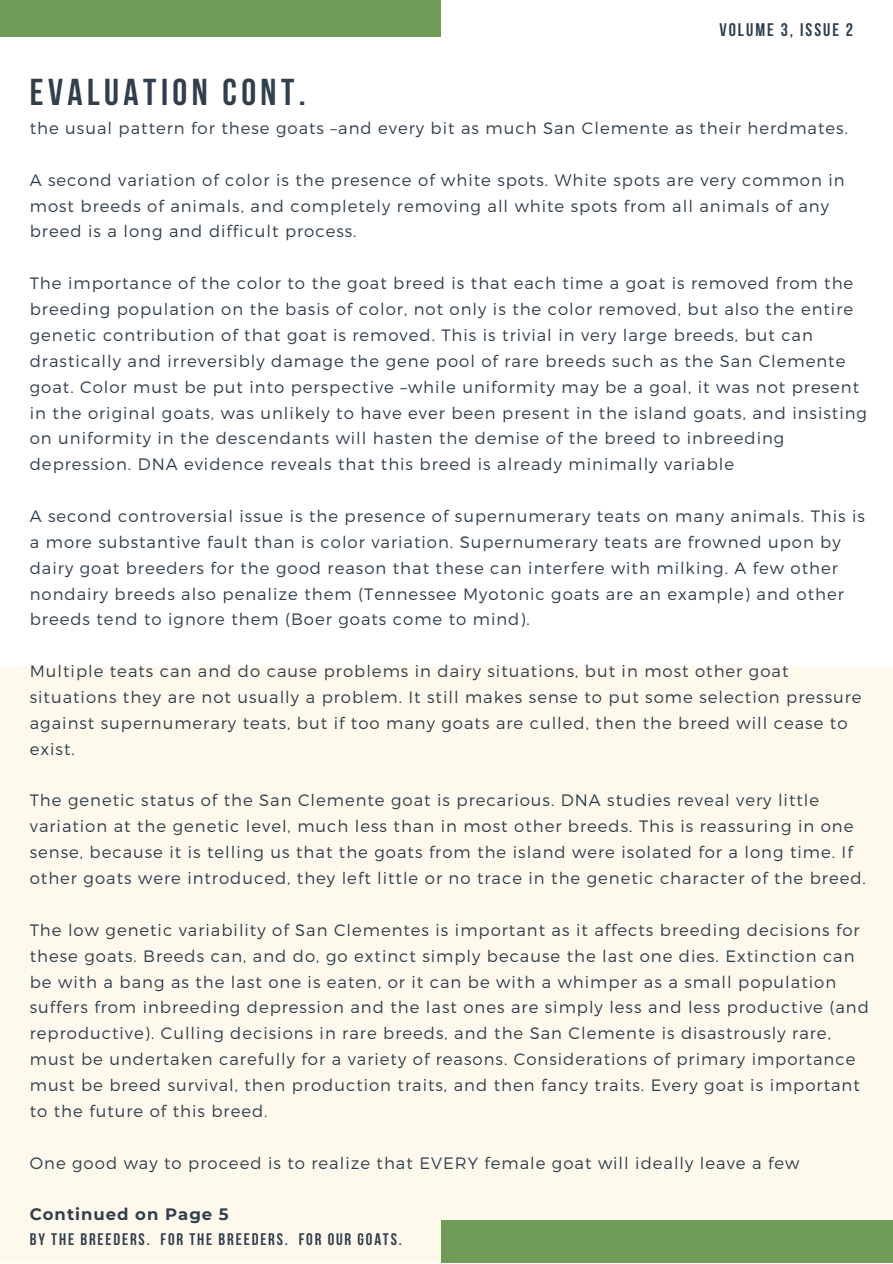
<style>
.page{position:relative;width:893px;height:1264px;background:#fff}
.page>*{position:absolute;margin:0;border:0;box-sizing:border-box;transform-origin:0 0}
.t1{font:700 37.35px "Bebas Neue";letter-spacing:.12em;color:#313f4c}
.t2{font:700 18.15px "Bebas Neue";letter-spacing:.11em;color:#313f4c}
.t3{font:700 16.65px "Bebas Neue";letter-spacing:.11em;color:#313f4c}
.t4{font:300 16.5px/25.8px "Montserrat";letter-spacing:.06em;color:#313f4c}
.t5{font:700 16.5px "Montserrat";letter-spacing:.06em;color:#313f4c}
</style>
<div class="page">
<div style="left:0;top:665px;width:892px;height:597px;background:#fff9ed"></div>
<div style="left:440px;top:1220px;width:452px;height:42px;background:#709c57"></div>
<div style="left:0;top:0;width:440px;height:37px;background:#709c57"></div>
<h1 class="t1" style="left:30px;top:77px;width:277px">EVALUATION CONT.</h1>
<p class="t2" style="left:719px;top:22px;width:135px">VOLUME 3, ISSUE 2</p>
<p class="t4" style="left:30px;top:114px;width:819px">the usual pattern for these goats –and every bit as much San Clemente as their herdmates.</p>
<p class="t4" style="left:30px;top:166px;width:816px">A second variation of color is the presence of white spots. White spots are very common in most breeds of animals, and completely removing all white spots from all animals of any breed is a long and difficult process.</p>
<p class="t4" style="left:30px;top:269px;width:838px">The importance of the color to the goat breed is that each time a goat is removed from the breeding population on the basis of color, not only is the color removed, but also the entire genetic contribution of that goat is removed. This is trivial in very large breeds, but can drastically and irreversibly damage the gene pool of rare breeds such as the San Clemente goat. Color must be put into perspective –while uniformity may be a goal, it was not present in the original goats, was unlikely to have ever been present in the island goats, and insisting on uniformity in the descendants will hasten the demise of the breed to inbreeding depression. DNA evidence reveals that this breed is already minimally variable</p>
<p class="t4" style="left:30px;top:502px;width:836px">A second controversial issue is the presence of supernumerary teats on many animals. This is a more substantive fault than is color variation. Supernumerary teats are frowned upon by dairy goat breeders for the good reason that these can interfere with milking. A few other nondairy breeds also penalize them (Tennessee Myotonic goats are an example) and other breeds tend to ignore them (Boer goats come to mind).</p>
<p class="t4" style="left:30px;top:657px;width:833px">Multiple teats can and do cause problems in dairy situations, but in most other goat situations they are not usually a problem. It still makes sense to put some selection pressure against supernumerary teats, but if too many goats are culled, then the breed will cease to exist.</p>
<p class="t4" style="left:30px;top:787px;width:837px">The genetic status of the San Clemente goat is precarious. DNA studies reveal very little variation at the genetic level, much less than in most other breeds. This is reassuring in one sense, because it is telling us that the goats from the island were isolated for a long time. If other goats were introduced, they left little or no trace in the genetic character of the breed.</p>
<p class="t4" style="left:30px;top:916px;width:840px">The low genetic variability of San Clementes is important as it affects breeding decisions for these goats. Breeds can, and do, go extinct simply because the last one dies. Extinction can be with a bang as the last one is eaten, or it can be with a whimper as a small population suffers from inbreeding depression and the last ones are simply less and less productive (and reproductive). Culling decisions in rare breeds, and the San Clemente is disastrously rare, must be undertaken carefully for a variety of reasons. Considerations of primary importance must be breed survival, then production traits, and then fancy traits. Every goat is important to the future of this breed.</p>
<p class="t4" style="left:30px;top:1148px;width:771px">One good way to proceed is to realize that EVERY female goat will ideally leave a few</p>
<p class="t5" style="left:30px;top:1204px;width:200px">Continued on Page 5</p>
<p class="t3" style="left:30px;top:1232px;width:373px">BY THE BREEDERS. FOR THE BREEDERS. FOR OUR GOATS.</p>
</div>
